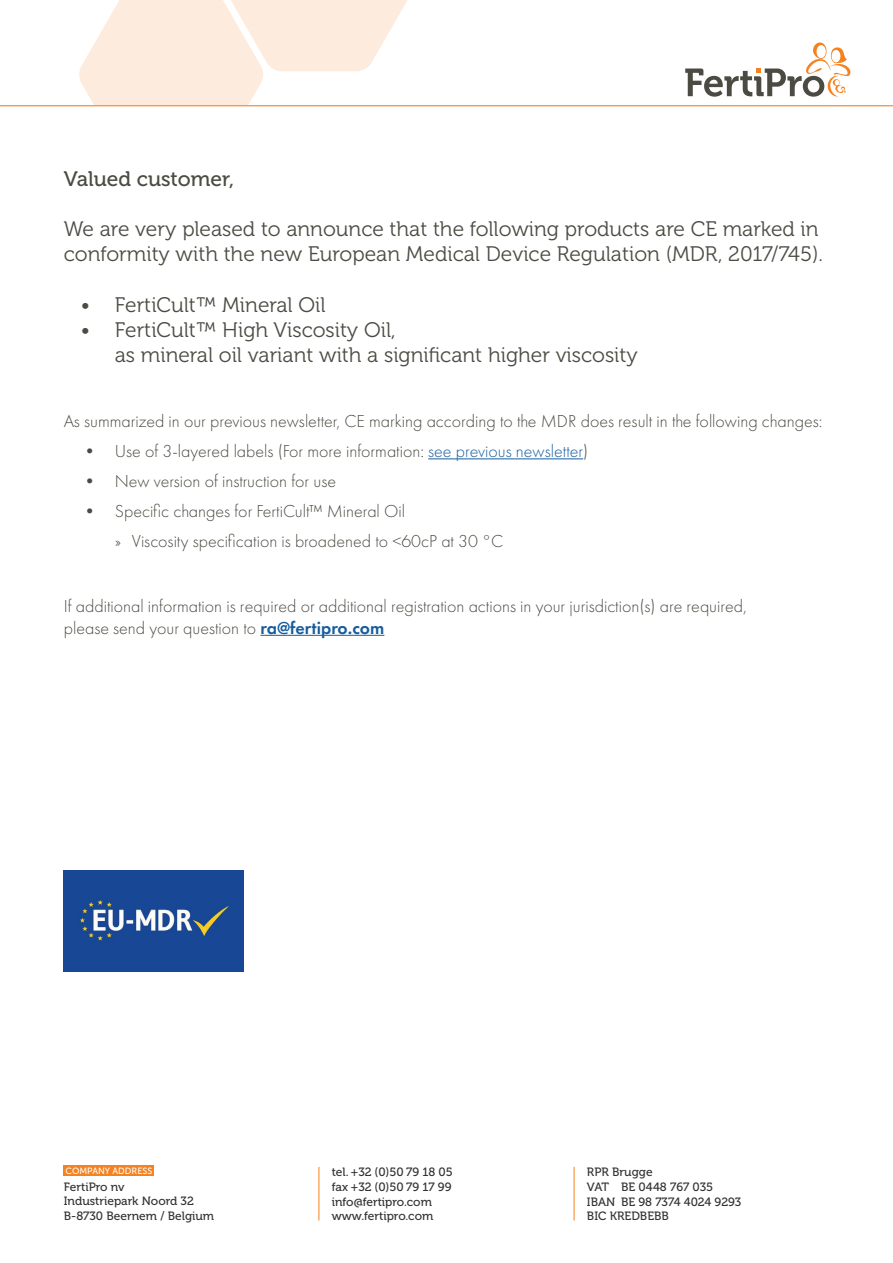
<style>
.page{position:relative;width:893px;height:1263px;background:#fff}
.page>*{position:absolute;margin:0;border:0;box-sizing:border-box;transform-origin:0 0}
.t1{font:21px/25.2px "Museo 300";color:#4c4b43}
.t2{font:21px "Museo 500";color:#4c4b43}
.t3{font:300 18px/30px "Futura PT";color:#4c4b43}
.t4{font:12px/14.9px "Museo 500";color:#333231}
.t5{font:9px "Museo Sans 500";color:#fff}
.s1{color:#175d9e}
.s2{font-weight:600;color:#175d9e}
</style>
<div class="page">
<img style="left:64px;top:870px;width:180px;height:102px">
<svg style="left:685px;top:42px;width:166px;height:55px"></svg>
<svg style="left:78px;top:0;width:334px;height:107px"></svg>
<div style="left:91px;top:106px;width:160px;height:52px;background:#fff"></div>
<hr style="left:0;top:105px;width:893px;height:1px;background:#f58220">
<hr style="left:428px;top:458px;width:155px;height:1px;background:#175d9e">
<hr style="left:260px;top:635px;width:124px;height:1px;background:#175d9e">
<div style="left:64px;top:1165px;width:90px;height:11px;background:#f58220"></div>
<hr style="left:319px;top:1167px;width:1px;height:53px;background:#f58220">
<hr style="left:574px;top:1167px;width:1px;height:53px;background:#f58220">
<p class="t2" style="left:64px;top:167px;width:172px">Valued customer,</p>
<p class="t1" style="left:64px;top:217px;width:761px">We are very pleased to announce that the following products are CE marked in conformity with the new European Medical Device Regulation (MDR, 2017/745).</p>
<p class="t1" style="left:81px;top:292px;width:246px">• FertiCult™ Mineral Oil</p>
<p class="t1" style="left:115px;top:318px;width:524px;text-indent:-34px">• FertiCult™ High Viscosity Oil,<br>as mineral oil variant with a significant higher viscosity</p>
<p class="t3" style="left:64px;top:406px;width:760px">As summarized in our previous newsletter, CE marking according to the MDR does result in the following changes:</p>
<p class="t3" style="left:81px;top:436px;width:509px">• Use of 3-layered labels (For more information: <span class="s1">see previous newsletter</span>)</p>
<p class="t3" style="left:81px;top:466px;width:257px">• New version of instruction for use</p>
<p class="t3" style="left:115px;top:496px;width:390px;text-indent:-34px">• Specific changes for FertiCult™ Mineral Oil<br>» Viscosity specification is broadened to &lt;60cP at 30 °C</p>
<p class="t3" style="left:64px;top:595px;width:684px;line-height:21.6px">If additional information is required or additional registration actions in your jurisdiction(s) are required, please send your question to <span class="s2">ra@fertipro.com</span></p>
<p class="t5" style="left:66px;top:1166px;width:88px">COMPANY ADDRESS</p>
<p class="t4" style="left:64px;top:1179px;width:152px">FertiPro nv<br>Industriepark Noord 32<br>B-8730 Beernem / Belgium</p>
<p class="t4" style="left:332px;top:1164px;width:123px">tel. +32 (0)50 79 18 05 fax +32 (0)50 79 17 99 info@fertipro.com www.fertipro.com</p>
<p class="t4" style="left:587px;top:1164px;width:156px">RPR Brugge<br>VAT BE 0448 767 035<br>IBAN BE 98 7374 4024 9293<br>BIC KREDBEBB</p>
</div>
